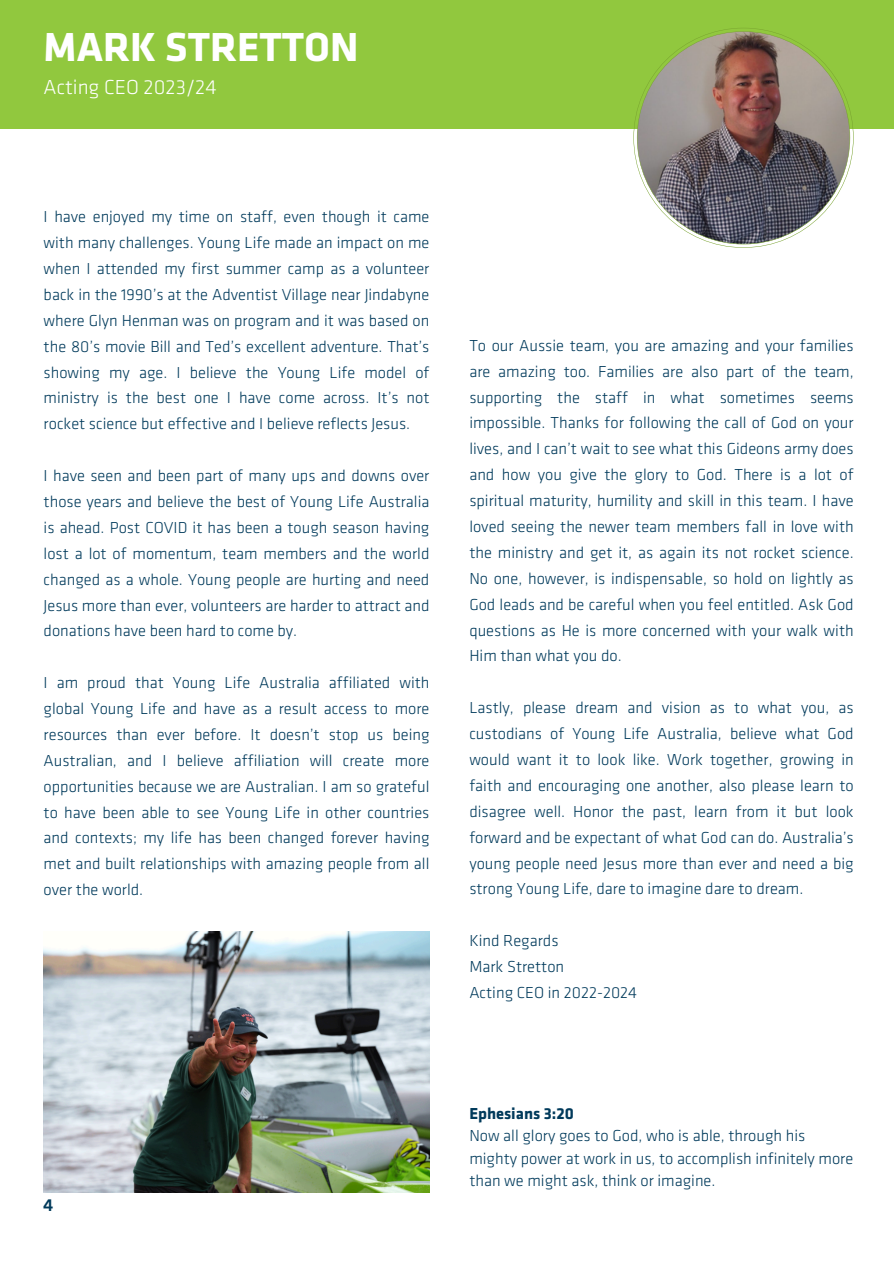
<style>
.page{position:relative;width:894px;height:1264px;background:#fff}
.page>*{position:absolute;margin:0;border:0;box-sizing:border-box;transform-origin:0 0}
.t1{font:700 42px "Klavika";color:#fff}
.t2{font:300 21px "Klavika";color:#fff}
.t3{font:500 18px "Klavika";color:#003a5b}
.t4{font:300 16.5px/25.8px "Klavika";color:#003a5b;text-align:justify}
.t5{font:700 16.5px "Klavika";color:#003a5b}
</style>
<div class="page">
<div style="left:0;top:0;width:893px;height:129px;background:#91c83e"></div>
<img style="left:633px;top:28px;width:220px;height:220px">
<img style="left:44px;top:931px;width:386px;height:261px">
<p class="t1" style="left:44px;top:30px;width:316px">MARK STRETTON</p>
<p class="t2" style="left:44px;top:78px;width:174px">Acting CEO 2023/24</p>
<p class="t4" style="left:44px;top:205px;width:387px">I have enjoyed my time on staff, even though it came with many challenges. Young Life made an impact on me when I attended my first summer camp as a volunteer back in the 1990’s at the Adventist Village near Jindabyne where Glyn Henman was on program and it was based on the 80’s movie Bill and Ted’s excellent adventure. That’s showing my age. I believe the Young Life model of ministry is the best one I have come across. It’s not rocket science but effective and I believe reflects Jesus.</p>
<p class="t4" style="left:44px;top:464px;width:387px">I have seen and been part of many ups and downs over those years and believe the best of Young Life Australia is ahead. Post COVID it has been a tough season having lost a lot of momentum, team members and the world changed as a whole. Young people are hurting and need Jesus more than ever, volunteers are harder to attract and donations have been hard to come by.</p>
<p class="t4" style="left:44px;top:671px;width:387px">I am proud that Young Life Australia affiliated with global Young Life and have as a result access to more resources than ever before. It doesn’t stop us being Australian, and I believe affiliation will create more opportunities because we are Australian. I am so grateful to have been able to see Young Life in other countries and contexts; my life has been changed forever having met and built relationships with amazing people from all over the world.</p>
<h2 class="t4" style="left:469px;top:334px;width:386px">To our Aussie team, you are amazing and your families are amazing too. Families are also part of the team, supporting the staff in what sometimes seems impossible. Thanks for following the call of God on your lives, and I can’t wait to see what this Gideons army does and how you give the glory to God. There is a lot of spiritual maturity, humility and skill in this team. I have loved seeing the newer team members fall in love with the ministry and get it, as again its not rocket science.<br>No one, however, is indispensable, so hold on lightly as God leads and be careful when you feel entitled. Ask God questions as He is more concerned with your walk with Him than what you do.</h2>
<p class="t4" style="left:469px;top:696px;width:386px">Lastly, please dream and vision as to what you, as custodians of Young Life Australia, believe what God would want it to look like. Work together, growing in faith and encouraging one another, also please learn to disagree well. Honor the past, learn from it but look forward and be expectant of what God can do. Australia’s young people need Jesus more than ever and need a big strong Young Life, dare to imagine dare to dream.</p>
<p class="t4" style="left:469px;top:929px;width:91px">Kind Regards</p>
<p class="t4" style="left:469px;top:955px;width:96px">Mark Stretton</p>
<p class="t4" style="left:469px;top:981px;width:169px">Acting CEO in 2022-2024</p>
<p class="t3" style="left:43px;top:1197px;width:12px">4</p>
<p class="t5" style="left:469px;top:1106px;width:106px">Ephesians 3:20</p>
<p class="t4" style="left:469px;top:1125px;width:385px;line-height:22.5px;text-align:left">Now all glory goes to God, who is able, through his mighty power at work in us, to accomplish infinitely more than we might ask, think or imagine.</p>
</div>
